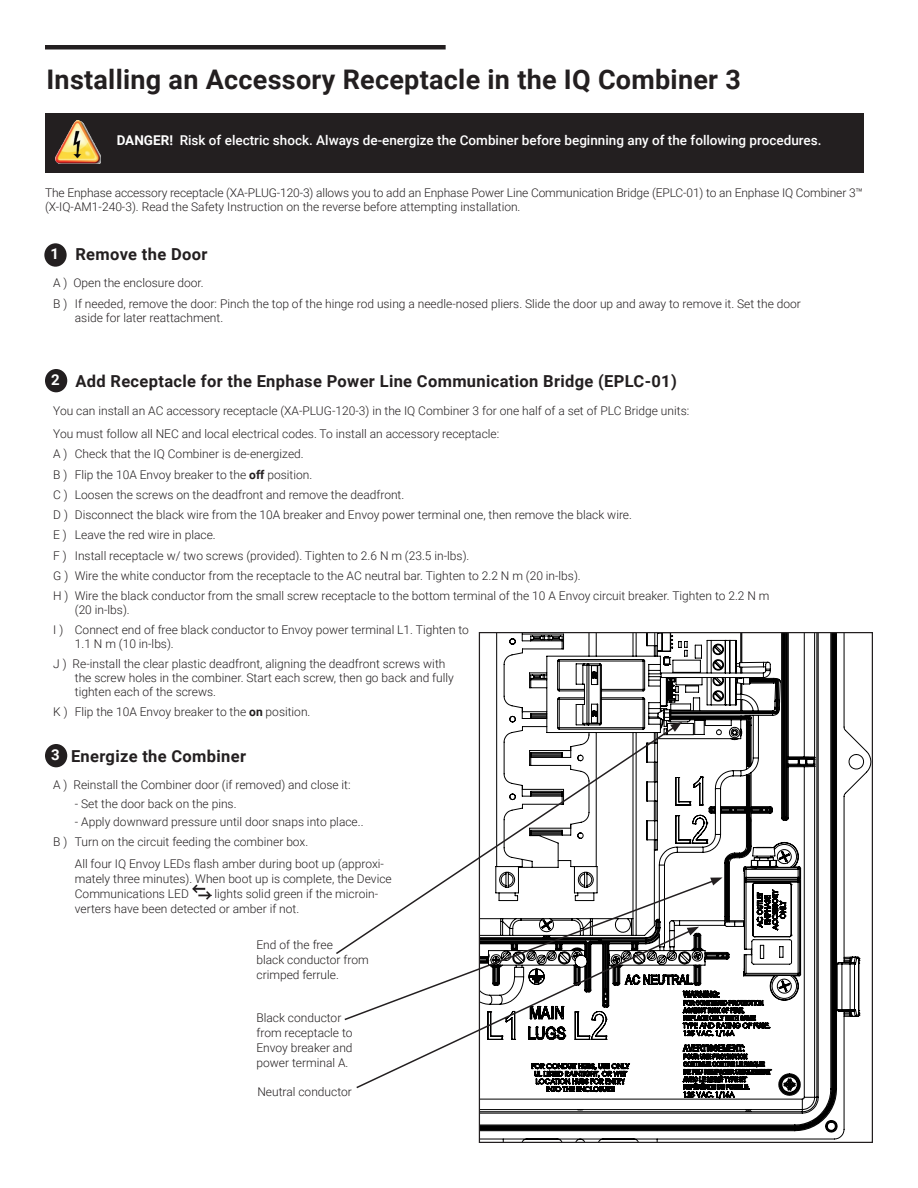
<style>
.page{position:relative;width:918px;height:1188px;background:#fff}
.page>*{position:absolute;margin:0;border:0;box-sizing:border-box;transform-origin:0 0}
.Heading_NEW{font:700 27px "Roboto";letter-spacing:.01em;color:#231f20}
.Heading_NEW-2{font:700 16.5px "Roboto";letter-spacing:.02em;color:#231f20}
.t1{font:700 15px "Roboto";color:#fff}
.t2{font:500 13.5px "Roboto";color:#fff}
.Substep{font:300 12px/13.8px "Roboto";color:#231f20}
.Bodytext_8_11{font:300 12px/15px "Roboto";color:#231f20}
.s1{font-weight:700}
</style>
<div class="page">
<div style="left:45px;top:369px;width:22px;height:23px;background:#231f20;border-radius:50%"></div>
<div style="left:45px;top:45px;width:401px;height:5px;background:#231f20"></div>
<div style="left:44px;top:243px;width:23px;height:24px;background:#231f20;border-radius:50%"></div>
<div style="left:45px;top:113px;width:819px;height:59px;background:#231f20"></div>
<img style="left:55px;top:120px;width:46px;height:44px">
<div style="left:45px;top:744px;width:22px;height:23px;background:#231f20;border-radius:50%"></div>
<img style="left:192px;top:885px;width:19px;height:15px">
<svg style="left:481px;top:634px;width:390px;height:507px"></svg>
<svg style="left:667px;top:677px;width:114px;height:39px"></svg>
<svg style="left:747px;top:720px;width:4px;height:47px"></svg>
<div style="left:670px;top:715px;width:80px;height:5px;background:#000"></div>
<svg style="left:336px;top:725px;width:341px;height:229px"></svg>
<svg style="left:670px;top:722px;width:12px;height:10px"></svg>
<svg style="left:343px;top:879px;width:373px;height:142px"></svg>
<svg style="left:710px;top:770px;width:43px;height:157px"></svg>
<svg style="left:355px;top:929px;width:338px;height:161px"></svg>
<svg style="left:687px;top:927px;width:12px;height:8px"></svg>
<p class="Heading_NEW" style="left:46px;top:60px;width:696px">Installing an Accessory Receptacle in the IQ Combiner 3</p>
<p class="t2" style="left:117px;top:131px;width:706px"><span class="s1">DANGER!</span> Risk of electric shock. Always de-energize the Combiner before beginning any of the following procedures.</p>
<p class="Substep" style="left:45px;top:185px;width:820px;line-height:14.4px">The Enphase accessory receptacle (XA-PLUG-120-3) allows you to add an Enphase Power Line Communication Bridge (EPLC-01) to an Enphase IQ Combiner 3™ (X-IQ-AM1-240-3). Read the Safety Instruction on the reverse before attempting installation.</p>
<p class="Heading_NEW-2" style="left:75px;top:243px;width:134px">Remove the Door</p>
<p class="Substep" style="left:53px;top:276px;width:152px">A ) Open the enclosure door.</p>
<p class="Substep" style="left:75px;top:296px;width:728px;text-indent:-22px">B ) If needed, remove the door: Pinch the top of the hinge rod using a needle-nosed pliers. Slide the door up and away to remove it. Set the door aside for later reattachment.</p>
<p class="t1" style="left:51px;top:243px;width:10px">1</p>
<p class="t1" style="left:51px;top:369px;width:10px">2</p>
<p class="Heading_NEW-2" style="left:75px;top:370px;width:603px">Add Receptacle for the Enphase Power Line Communication Bridge (EPLC-01)</p>
<p class="Bodytext_8_11" style="left:53px;top:403px;width:638px">You can install an AC accessory receptacle (XA-PLUG-120-3) in the IQ Combiner 3 for one half of a set of PLC Bridge units:</p>
<p class="Substep" style="left:53px;top:426px;width:448px">You must follow all NEC and local electrical codes. To install an accessory receptacle:</p>
<p class="Substep" style="left:53px;top:447px;width:252px">A ) Check that the IQ Combiner is de-energized.</p>
<p class="Substep" style="left:53px;top:467px;width:261px">B ) Flip the 10A Envoy breaker to the <span class="s1">off</span> position.</p>
<p class="Substep" style="left:53px;top:487px;width:353px">C ) Loosen the screws on the deadfront and remove the deadfront.</p>
<p class="Substep" style="left:53px;top:508px;width:580px">D ) Disconnect the black wire from the 10A breaker and Envoy power terminal one, then remove the black wire.</p>
<p class="Substep" style="left:53px;top:528px;width:164px">E ) Leave the red wire in place.</p>
<p class="Substep" style="left:53px;top:548px;width:418px">F ) Install receptacle w/ two screws (provided). Tighten to 2.6 N m (23.5 in-lbs).</p>
<p class="Substep" style="left:53px;top:568px;width:529px">G ) Wire the white conductor from the receptacle to the AC neutral bar. Tighten to 2.2 N m (20 in-lbs).</p>
<p class="Substep" style="left:75px;top:589px;width:696px;text-indent:-22px">H ) Wire the black conductor from the small screw receptacle to the bottom terminal of the 10 A Envoy circuit breaker. Tighten to 2.2 N m (20 in-lbs).</p>
<p class="Substep" style="left:75px;top:623px;width:396px;text-indent:-22px">I ) Connect end of free black conductor to Envoy power terminal L1. Tighten to<br>1.1 N m (10 in-lbs).</p>
<p class="Substep" style="left:75px;top:657px;width:381px;text-indent:-22px">J ) Re-install the clear plastic deadfront, aligning the deadfront screws with the screw holes in the combiner. Start each screw, then go back and fully tighten each of the screws.</p>
<p class="Substep" style="left:53px;top:705px;width:259px">K ) Flip the 10A Envoy breaker to the <span class="s1">on</span> position.</p>
<p class="t1" style="left:51px;top:744px;width:10px">3</p>
<p class="Heading_NEW-2" style="left:71px;top:745px;width:177px">Energize the Combiner</p>
<p class="Substep" style="left:53px;top:778px;width:299px">A ) Reinstall the Combiner door (if removed) and close it:</p>
<p class="Substep" style="left:75px;top:796px;width:163px">- Set the door back on the pins.</p>
<p class="Substep" style="left:75px;top:814px;width:290px">- Apply downward pressure until door snaps into place..</p>
<p class="Substep" style="left:53px;top:834px;width:257px">B ) Turn on the circuit feeding the combiner box.</p>
<p class="Bodytext_8_11" style="left:75px;top:855px;width:318px">All four IQ Envoy LEDs flash amber during boot up (approxi&shy;mately three minutes). When boot up is complete, the Device<br>Communications LED</p>
<p class="Bodytext_8_11" style="left:75px;top:885px;width:305px;text-indent:140px">lights solid green if the microin&shy;verters have been detected or amber if not.</p>
<p class="Substep" style="left:256px;top:937px;width:114px;line-height:15px">End of the free<br>black conductor from crimped ferrule.</p>
<p class="Substep" style="left:256px;top:1010px;width:98px;line-height:15px">Black conductor from receptacle to<br>Envoy breaker and power terminal A.</p>
<p class="Substep" style="left:257px;top:1084px;width:96px">Neutral conductor</p>
</div>
